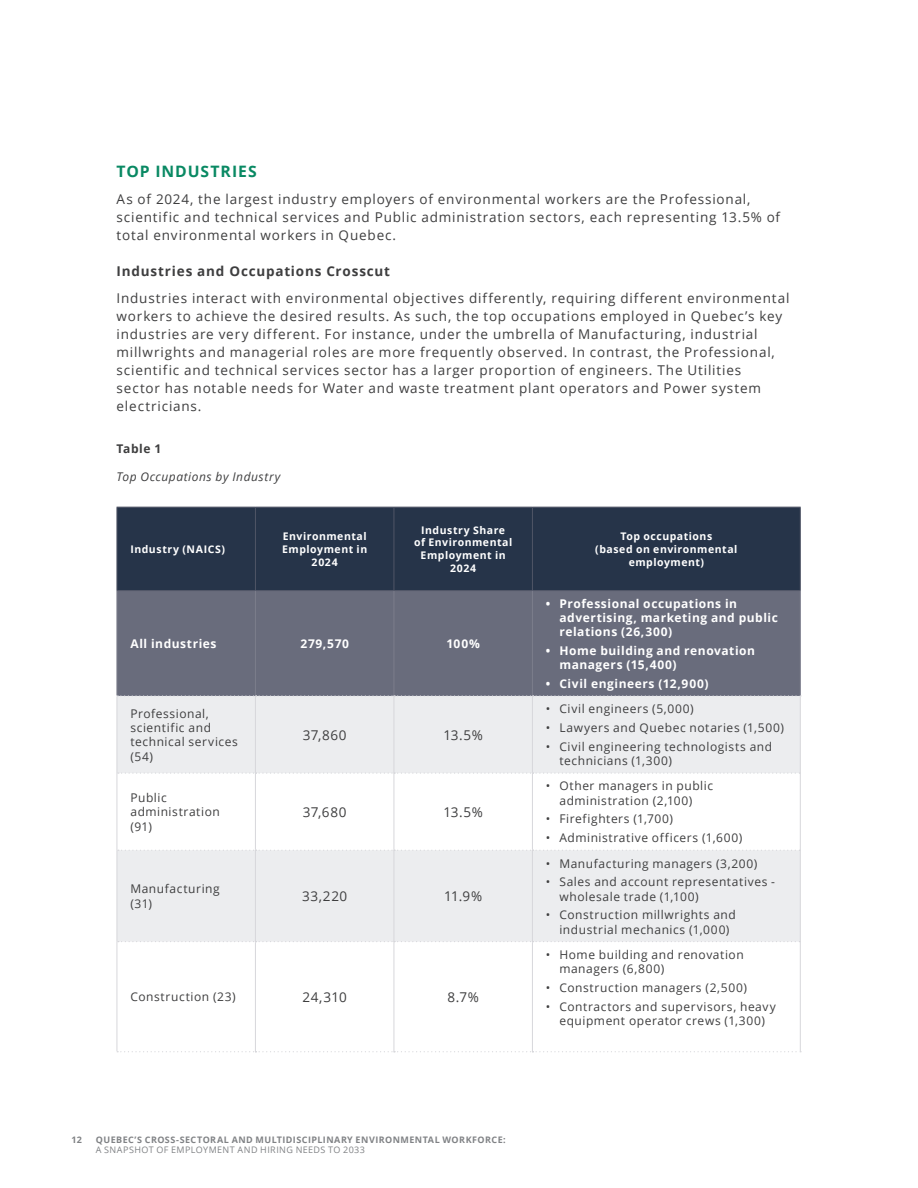
<style>
.page{position:relative;width:918px;height:1188px;background:#fff}
.page>*{position:absolute;margin:0;border:0;box-sizing:border-box;transform-origin:0 0}
.Heading_3{font:700 15.75px "Open Sans";letter-spacing:.055em;color:#098963}
.Body_text{font:13.5px/18px "Open Sans";letter-spacing:.06em;color:#3e3e3f}
.Table_body{font:13.5px "Open Sans";letter-spacing:.035em;color:#3e3e3f}
.Heading_4{font:700 13.5px "Open Sans";letter-spacing:.06em;color:#3e3e3f}
.Table_body-2{font:12px/14.2px "Open Sans";letter-spacing:.045em;color:#3e3e3f}
.Table_body-3{font:700 12px/14.2px "Open Sans";letter-spacing:.045em;color:#fff}
.Figure_Title_NEW{font:italic 12px "Open Sans";letter-spacing:.045em;color:#3e3e3f}
.Figure_Number_NEW{font:700 12px "Open Sans";letter-spacing:.045em;color:#3e3e3f}
.Table_header_row{font:700 10.5px/12.8px "Open Sans";letter-spacing:.05em;color:#fff;text-align:center}
.t1{font:700 9px "Open Sans";letter-spacing:.05em;color:#808285}
.t2{font:9px "Open Sans";letter-spacing:.045em;color:#808285}
</style>
<div class="page">
<div style="left:118px;top:508px;width:682px;height:82px;background:#263449"></div>
<div style="left:118px;top:591px;width:682px;height:104px;background:#696c7c"></div>
<svg style="left:118px;top:697px;width:682px;height:244px;fill:#ecedef"></svg>
<hr style="left:117px;top:507px;width:138px;height:1px;background:#505566">
<hr style="left:117px;top:508px;width:1px;height:82px;background:#505566">
<hr style="left:255px;top:507px;width:139px;height:1px;background:#505566">
<hr style="left:255px;top:508px;width:1px;height:82px;background:#505566">
<hr style="left:394px;top:507px;width:138px;height:1px;background:#505566">
<hr style="left:394px;top:508px;width:1px;height:82px;background:#505566">
<hr style="left:532px;top:507px;width:269px;height:1px;background:#505566">
<hr style="left:532px;top:508px;width:1px;height:82px;background:#505566">
<hr style="left:800px;top:508px;width:1px;height:82px;background:#505566">
<hr style="left:117px;top:590px;width:138px;height:1px;background:#505566">
<hr style="left:255px;top:590px;width:139px;height:1px;background:#505566">
<hr style="left:394px;top:590px;width:138px;height:1px;background:#505566">
<hr style="left:532px;top:590px;width:269px;height:1px;background:#505566">
<svg style="left:117px;top:695px;width:684px;height:2px"></svg>
<svg style="left:118px;top:773px;width:682px;height:1px"></svg>
<svg style="left:118px;top:850px;width:682px;height:1px"></svg>
<svg style="left:118px;top:941px;width:682px;height:1px"></svg>
<svg style="left:117px;top:1051px;width:684px;height:1px"></svg>
<hr style="left:117px;top:697px;width:1px;height:76px;background:#d7d7db">
<hr style="left:255px;top:697px;width:1px;height:76px;background:#d7d7db">
<hr style="left:394px;top:697px;width:1px;height:76px;background:#d7d7db">
<hr style="left:532px;top:697px;width:1px;height:76px;background:#d7d7db">
<hr style="left:800px;top:697px;width:1px;height:76px;background:#d7d7db">
<hr style="left:117px;top:773px;width:1px;height:77px;background:#d7d7db">
<hr style="left:255px;top:774px;width:1px;height:76px;background:#d7d7db">
<hr style="left:394px;top:774px;width:1px;height:76px;background:#d7d7db">
<hr style="left:532px;top:774px;width:1px;height:76px;background:#d7d7db">
<hr style="left:800px;top:773px;width:1px;height:77px;background:#d7d7db">
<hr style="left:117px;top:850px;width:1px;height:92px;background:#d7d7db">
<hr style="left:255px;top:851px;width:1px;height:90px;background:#d7d7db">
<hr style="left:394px;top:851px;width:1px;height:90px;background:#d7d7db">
<hr style="left:532px;top:851px;width:1px;height:90px;background:#d7d7db">
<hr style="left:800px;top:850px;width:1px;height:92px;background:#d7d7db">
<hr style="left:117px;top:942px;width:1px;height:109px;background:#d7d7db">
<hr style="left:255px;top:942px;width:1px;height:109px;background:#d7d7db">
<hr style="left:394px;top:942px;width:1px;height:109px;background:#d7d7db">
<hr style="left:532px;top:942px;width:1px;height:109px;background:#d7d7db">
<hr style="left:800px;top:942px;width:1px;height:109px;background:#d7d7db">
<hr style="left:117px;top:591px;width:1px;height:104px;background:#7c7d8b">
<hr style="left:255px;top:591px;width:1px;height:104px;background:#7c7d8b">
<hr style="left:394px;top:591px;width:1px;height:104px;background:#7c7d8b">
<hr style="left:532px;top:591px;width:1px;height:104px;background:#7c7d8b">
<hr style="left:800px;top:591px;width:1px;height:104px;background:#7c7d8b">
<p class="Heading_3" style="left:117px;top:160px;width:142px">TOP INDUSTRIES</p>
<p class="Body_text" style="left:117px;top:189px;width:665px">As of 2024, the largest industry employers of environmental workers are the Professional, scientific and technical services and Public administration sectors, each representing 13.5% of total environmental workers in Quebec.</p>
<p class="Heading_4" style="left:117px;top:262px;width:275px">Industries and Occupations Crosscut</p>
<p class="Body_text" style="left:117px;top:289px;width:674px">Industries interact with environmental objectives differently, requiring different environmental workers to achieve the desired results. As such, the top occupations employed in Quebec’s key industries are very different. For instance, under the umbrella of Manufacturing, industrial millwrights and managerial roles are more frequently observed. In contrast, the Professional, scientific and technical services sector has a larger proportion of engineers. The Utilities<br>sector has notable needs for Water and waste treatment plant operators and Power system electricians.</p>
<p class="Figure_Number_NEW" style="left:117px;top:441px;width:46px">Table 1</p>
<p class="Figure_Title_NEW" style="left:117px;top:469px;width:165px">Top Occupations by Industry</p>
<p class="Table_header_row" style="left:130px;top:542px;width:96px">Industry (NAICS)</p>
<p class="Table_header_row" style="left:282px;top:530px;width:87px">Environmental<br>Employment in<br>2024</p>
<p class="Table_header_row" style="left:414px;top:523px;width:100px">Industry Share<br>of Environmental<br>Employment in<br>2024</p>
<p class="Table_header_row" style="left:595px;top:530px;width:144px">Top occupations<br>(based on environmental employment)</p>
<p class="Table_body-3" style="left:130px;top:636px;width:88px">All industries</p>
<p class="Table_body-3" style="left:300px;top:636px;width:50px">279,570</p>
<p class="Table_body-3" style="left:446px;top:636px;width:35px">100%</p>
<p class="Table_body-2" style="left:130px;top:706px;width:109px">Professional, scientific and technical services (54)</p>
<p class="Table_body-2" style="left:130px;top:790px;width:91px">Public administration (91)</p>
<p class="Table_body" style="left:303px;top:726px;width:45px">37,860</p>
<p class="Table_body" style="left:444px;top:726px;width:41px">13.5%</p>
<p class="Table_body" style="left:303px;top:803px;width:45px">37,680</p>
<p class="Table_body" style="left:444px;top:803px;width:41px">13.5%</p>
<p class="Table_body-2" style="left:130px;top:882px;width:91px">Manufacturing (31)</p>
<p class="Table_body" style="left:302px;top:887px;width:47px">33,220</p>
<p class="Table_body" style="left:444px;top:887px;width:40px">11.9%</p>
<p class="Table_body-2" style="left:130px;top:989px;width:107px">Construction (23)</p>
<p class="Table_body" style="left:303px;top:988px;width:46px">24,310</p>
<p class="Table_body" style="left:447px;top:988px;width:33px">8.7%</p>
<p class="Table_body-3" style="left:559px;top:596px;width:220px;text-indent:-14px">• Professional occupations in advertising, marketing and public relations (26,300)</p>
<p class="Table_body-3" style="left:559px;top:643px;width:197px;text-indent:-14px">• Home building and renovation managers (15,400)</p>
<p class="Table_body-3" style="left:546px;top:676px;width:164px">• Civil engineers (12,900)</p>
<p class="Table_body-2" style="left:546px;top:701px;width:149px">• Civil engineers (5,000)</p>
<p class="Table_body-2" style="left:546px;top:720px;width:239px">• Lawyers and Quebec notaries (1,500)</p>
<p class="Table_body-2" style="left:559px;top:739px;width:214px;text-indent:-14px">• Civil engineering technologists and technicians (1,300)</p>
<p class="Table_body-2" style="left:546px;top:779px;width:169px;text-align:center">• Other managers in public administration (2,100)</p>
<p class="Table_body-2" style="left:546px;top:812px;width:129px">• Firefighters (1,700)</p>
<p class="Table_body-2" style="left:546px;top:830px;width:198px">• Administrative officers (1,600)</p>
<p class="Table_body-2" style="left:546px;top:856px;width:213px">• Manufacturing managers (3,200)</p>
<p class="Table_body-2" style="left:559px;top:874px;width:217px;text-indent:-14px">• Sales and account representatives - wholesale trade (1,100)</p>
<p class="Table_body-2" style="left:546px;top:907px;width:192px;text-align:center">• Construction millwrights and industrial mechanics (1,000)</p>
<p class="Table_body-2" style="left:559px;top:947px;width:186px;text-indent:-14px">• Home building and renovation managers (6,800)</p>
<p class="Table_body-2" style="left:546px;top:980px;width:203px">• Construction managers (2,500)</p>
<p class="Table_body-2" style="left:546px;top:999px;width:231px;text-align:center">• Contractors and supervisors, heavy equipment operator crews (1,300)</p>
<p class="t1" style="left:71px;top:1133px;width:12px">12</p>
<p class="t1" style="left:96px;top:1133px;width:411px">QUEBEC’S CROSS-SECTORAL AND MULTIDISCIPLINARY ENVIRONMENTAL WORKFORCE:</p>
<p class="t2" style="left:96px;top:1144px;width:271px">A SNAPSHOT OF EMPLOYMENT AND HIRING NEEDS TO 2033</p>
</div>
